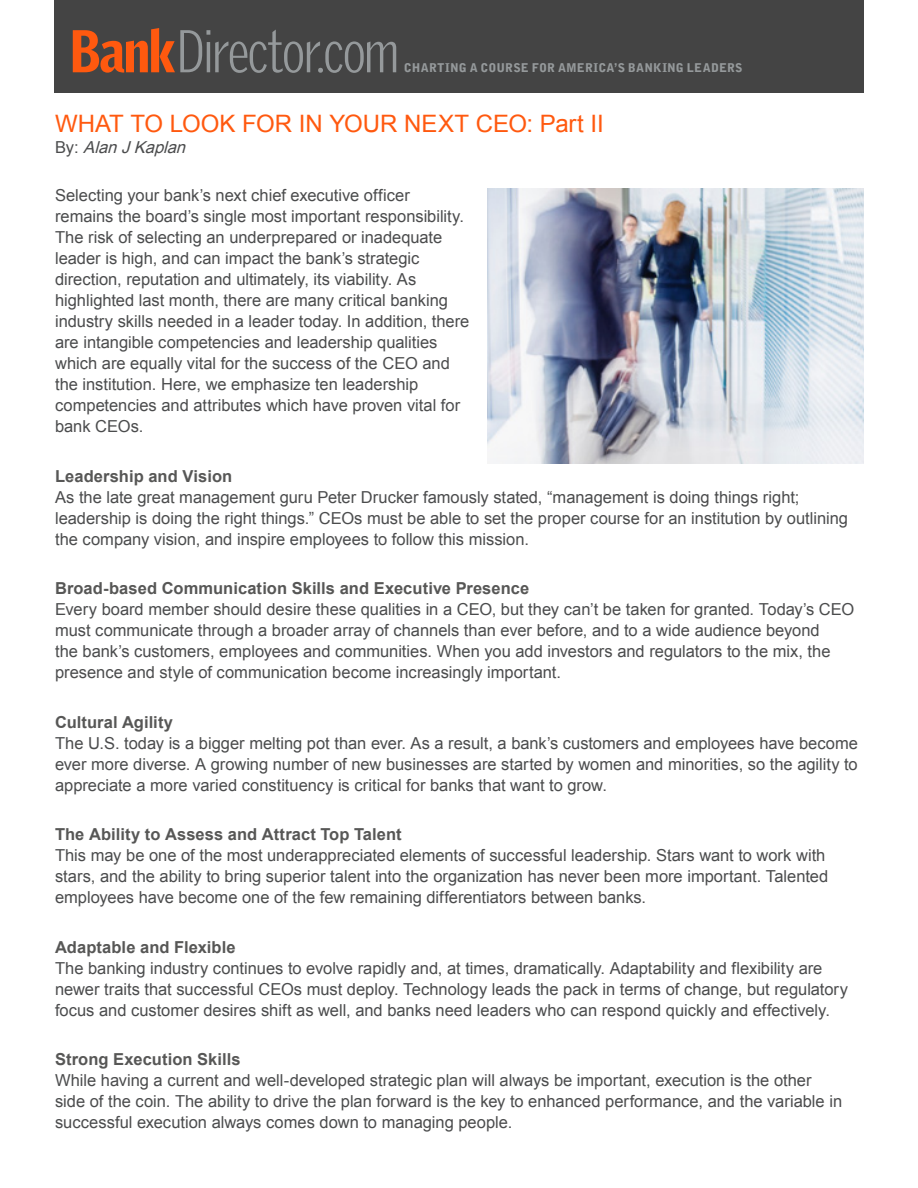
<style>
.page{position:relative;width:918px;height:1188px;background:#fff}
.page>*{position:absolute;margin:0;border:0;box-sizing:border-box;transform-origin:0 0}
.t1{font:300 58.5px "Griffith Gothic Cond";letter-spacing:-.025em;color:#95999b}
.No_Space_After{font:24px "Arial";color:#ff590f}
.t2{font:16.5px/21px "Arial";color:#4b4c4d}
.No_Space_After-2{font:700 16.5px "Arial";letter-spacing:.005em;color:#575756}
.t3{font:italic 16.5px "Arial";color:#4b4c4d}
.t4{font:900 12px "Bell Gothic Std";letter-spacing:.015em;color:#95999b}
.s1{font-weight:900;color:#ff590f}
.s2{font-style:normal}
</style>
<div class="page">
<div style="left:54px;top:0;width:810px;height:93px;background:#444"></div>
<img style="left:488px;top:189px;width:376px;height:274px">
<p class="t1" style="left:70px;top:20px;width:331px"><span class="s1">Bank</span>Director.com</p>
<p class="t4" style="left:404px;top:61px;width:340px">CHARTING A COURSE FOR AMERICA’S BANKING LEADERS</p>
<p class="No_Space_After" style="left:55px;top:108px;width:550px">WHAT TO LOOK FOR IN YOUR NEXT CEO: Part II</p>
<p class="t3" style="left:55px;top:137px;width:137px"><span class="s2">B y :</span> AlanJKaplan</p>
<p class="t2" style="left:55px;top:185px;width:416px">Selecting your bank’s next chief executive officer remains the board’s single most important responsibility.<br>The risk of selecting an underprepared or inadequate leader is high, and can impact the bank’s strategic direction, reputation and ultimately, its viability. As highlighted last month, there are many critical banking industry skills needed in a leader today. In addition, there are intangible competencies and leadership qualities which are equally vital for the success of the CEO and the institution. Here, we emphasize ten leadership competencies and attributes which have proven vital for bank CEOs.</p>
<p class="No_Space_After-2" style="left:55px;top:465px;width:179px">Leadership and Vision</p>
<p class="t2" style="left:55px;top:487px;width:794px">As the late great management guru Peter Drucker famously stated, “management is doing things right; leadership is doing the right things.” CEOs must be able to set the proper course for an institution by outlining the company vision, and inspire employees to follow this mission.</p>
<p class="No_Space_After-2" style="left:55px;top:577px;width:476px">Broad-based Communication Skills and Executive Presence</p>
<p class="t2" style="left:55px;top:599px;width:801px">Every board member should desire these qualities in a CEO, but they can’t be taken for granted. Today’s CEO must communicate through a broader array of channels than ever before, and to a wide audience beyond<br>the bank’s customers, employees and communities. When you add investors and regulators to the mix, the presence and style of communication become increasingly important.</p>
<p class="No_Space_After-2" style="left:55px;top:711px;width:120px">Cultural Agility</p>
<p class="t2" style="left:55px;top:733px;width:804px;text-align:justify">The U.S. today is a bigger melting pot than ever. As a result, a bank’s customers and employees have become ever more diverse. A growing number of new businesses are started by women and minorities, so the agility to appreciate a more varied constituency is critical for banks that want to grow.</p>
<p class="No_Space_After-2" style="left:55px;top:823px;width:348px">The Ability to Assess and Attract Top Talent</p>
<p class="t2" style="left:55px;top:845px;width:775px">This may be one of the most underappreciated elements of successful leadership. Stars want to work with stars, and the ability to bring superior talent into the organization has never been more important. Talented employees have become one of the few remaining differentiators between banks.</p>
<p class="No_Space_After-2" style="left:55px;top:936px;width:182px">Adaptable and Flexible</p>
<p class="t2" style="left:55px;top:958px;width:794px">The banking industry continues to evolve rapidly and, at times, dramatically. Adaptability and flexibility are newer traits that successful CEOs must deploy. Technology leads the pack in terms of change, but regulatory focus and customer desires shift as well, and banks need leaders who can respond quickly and effectively.</p>
<p class="No_Space_After-2" style="left:55px;top:1048px;width:187px">Strong Execution Skills</p>
<p class="t2" style="left:55px;top:1070px;width:789px">While having a current and well-developed strategic plan will always be important, execution is the other side of the coin. The ability to drive the plan forward is the key to enhanced performance, and the variable in successful execution always comes down to managing people.</p>
</div>
